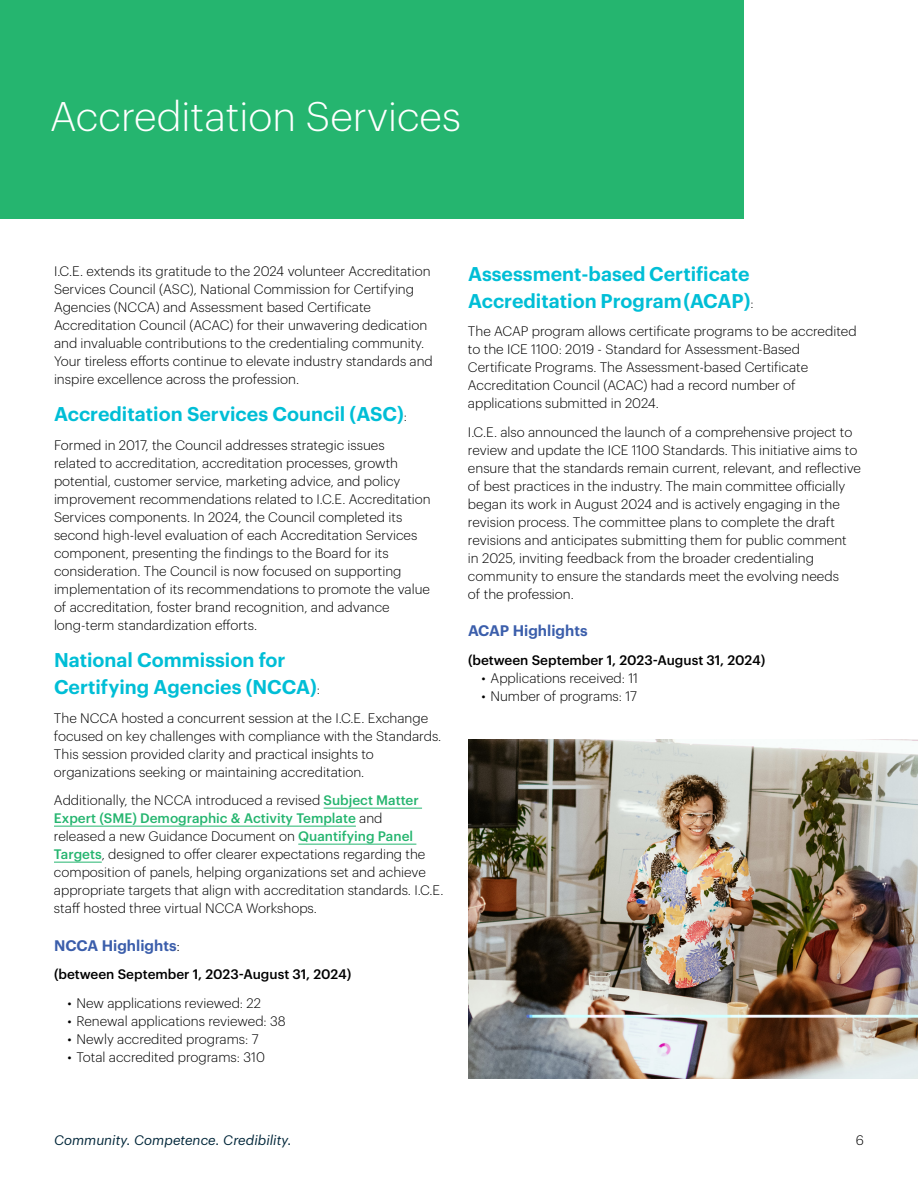
<style>
.page{position:relative;width:918px;height:1188px;background:#fff}
.page>*{position:absolute;margin:0;border:0;box-sizing:border-box;transform-origin:0 0}
.t1{font:300 40.5px "Graphik";color:#fff}
.t2{font:600 19.5px/27px "Graphik";color:#00bed6}
.t3{font:600 15px "Graphik";color:#3b5eab}
.t4{font:300 13.5px/18px "Graphik";color:#000}
.t5{font:500 13.5px "Graphik";color:#000}
.t6{font:italic 13.5px "Graphik";letter-spacing:.005em;color:#012639}
.s1{font-weight:300;font-size:13.5px;color:#000}
.s2{font-weight:500;color:#25b56f}
.s3{font-weight:300;color:#000}
</style>
<div class="page">
<div style="left:0;top:0;width:744px;height:219px;background:#25b56f"></div>
<hr style="left:324px;top:808px;width:98px;height:1px;background:#25b56f">
<hr style="left:54px;top:826px;width:302px;height:1px;background:#25b56f">
<hr style="left:298px;top:844px;width:118px;height:1px;background:#25b56f">
<hr style="left:54px;top:862px;width:48px;height:1px;background:#25b56f">
<img style="left:468px;top:740px;width:450px;height:338px">
<h1 class="t1" style="left:50px;top:86px;width:412px">Accreditation Services</h1>
<p class="t4" style="left:54px;top:261px;width:380px">I.C.E. extends its gratitude to the 2024 volunteer Accreditation Services Council (ASC), National Commission for Certifying Agencies (NCCA) and Assessment based Certificate Accreditation Council (ACAC) for their unwavering dedication and invaluable contributions to the credentialing community.<br>Your tireless efforts continue to elevate industry standards and inspire excellence across the profession.</p>
<h2 class="t2" style="left:54px;top:399px;width:354px">Accreditation Services Council (ASC)<span class="s1">:</span></h2>
<p class="t4" style="left:54px;top:435px;width:378px">Formed in 2017, the Council addresses strategic issues<br>related to accreditation, accreditation processes, growth potential, customer service, marketing advice, and policy improvement recommendations related to I.C.E. Accreditation Services components. In 2024, the Council completed its second high-level evaluation of each Accreditation Services component, presenting the findings to the Board for its consideration. The Council is now focused on supporting implementation of its recommendations to promote the value of accreditation, foster brand recognition, and advance long-term standardization efforts.</p>
<h2 class="t2" style="left:54px;top:645px;width:268px">National Commission for<br>Certifying Agencies (NCCA)<span class="s1">:</span></h2>
<p class="t4" style="left:54px;top:708px;width:389px">The NCCA hosted a concurrent session at the I.C.E. Exchange focused on key challenges with compliance with the Standards.<br>This session provided clarity and practical insights to organizations seeking or maintaining accreditation.</p>
<p class="t4" style="left:54px;top:790px;width:391px">Additionally, the NCCA introduced a revised <span class="s2">Subject Matter Expert (SME) Demographic &amp; Activity Template</span> and<br>released a new Guidance Document on <span class="s2">Quantifying Panel Targets</span>, designed to offer clearer expectations regarding the composition of panels, helping organizations set and achieve appropriate targets that align with accreditation standards. I.C.E. staff hosted three virtual NCCA Workshops.</p>
<p class="t3" style="left:54px;top:934px;width:128px">NCCA Highlights<span class="s3">:</span></p>
<p class="t5" style="left:54px;top:964px;width:299px">(between September 1, 2023-August 31, 2024)</p>
<p class="t4" style="left:68px;top:993px;width:195px">• New applications reviewed: 22</p>
<p class="t4" style="left:68px;top:1011px;width:220px">• Renewal applications reviewed: 38</p>
<p class="t4" style="left:68px;top:1029px;width:193px">• Newly accredited programs: 7</p>
<p class="t4" style="left:68px;top:1047px;width:199px">• Total accredited programs: 310</p>
<h2 class="t2" style="left:468px;top:258px;width:287px">Assessment-based Certificate<br>Accreditation Program(ACAP)<span class="s1">:</span></h2>
<p class="t4" style="left:468px;top:321px;width:390px">The ACAP program allows certificate programs to be accredited to the ICE 1100: 2019 - Standard for Assessment-Based Certificate Programs. The Assessment-based Certificate Accreditation Council (ACAC) had a record number of applications submitted in 2024.</p>
<p class="t4" style="left:468px;top:422px;width:395px">I.C.E. also announced the launch of a comprehensive project to review and update the ICE 1100 Standards. This initiative aims to ensure that the standards remain current, relevant, and reflective of best practices in the industry. The main committee officially began its work in August 2024 and is actively engaging in the revision process. The committee plans to complete the draft revisions and anticipates submitting them for public comment in 2025, inviting feedback from the broader credentialing community to ensure the standards meet the evolving needs<br>of the profession.</p>
<p class="t3" style="left:468px;top:619px;width:121px">ACAP Highlights</p>
<p class="t5" style="left:468px;top:649px;width:299px">(between September 1, 2023-August 31, 2024)</p>
<p class="t4" style="left:482px;top:668px;width:158px">• Applications received: 11</p>
<p class="t4" style="left:482px;top:686px;width:157px">• Number of programs: 17</p>
<p class="t6" style="left:54px;top:1130px;width:239px">Community. Competence. Credibility.</p>
<p class="t4" style="left:856px;top:1130px;width:10px">6</p>
</div>
